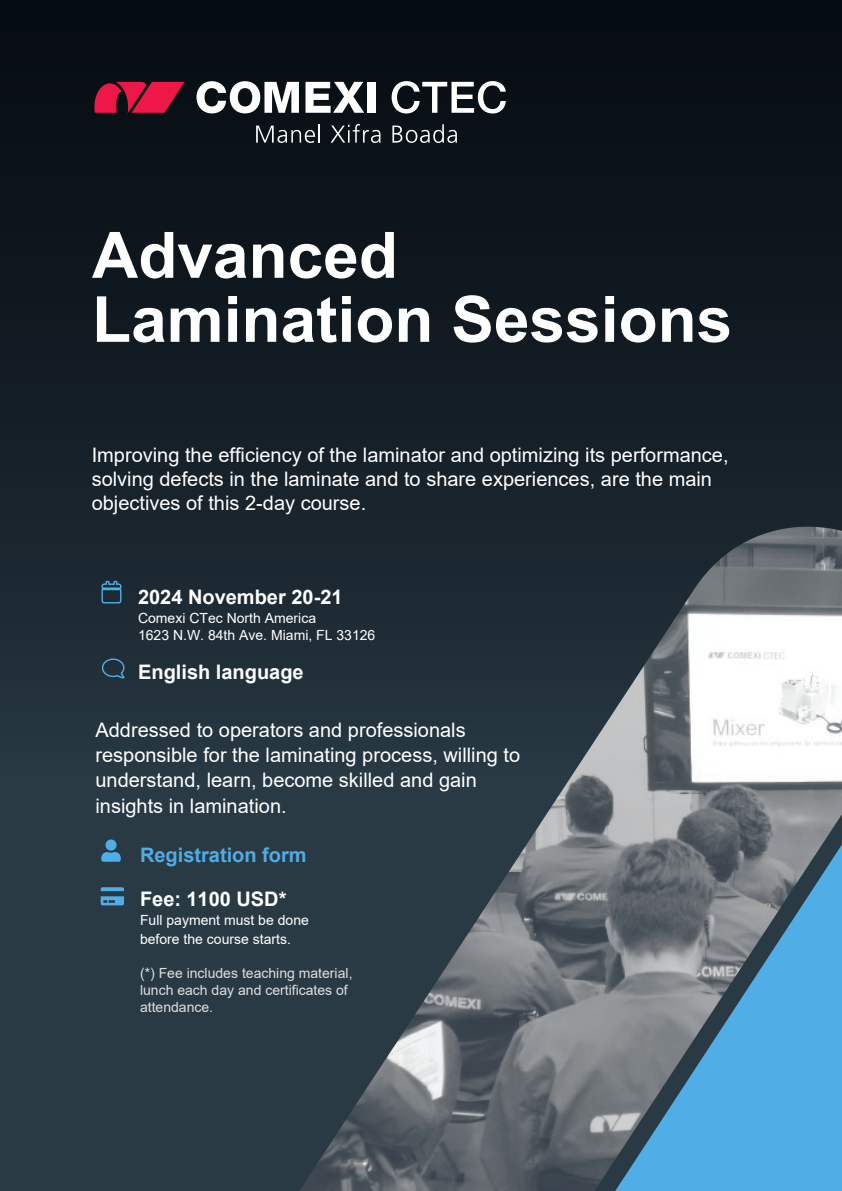
<style>
.page{position:relative;width:842px;height:1191px;background:#293a45}
.page>*{position:absolute;margin:0;border:0;box-sizing:border-box;transform-origin:0 0}
.t1{font:700 64px/64px "Arial";color:#fff}
.Portada_text{font:20px/25px "Arial";color:#fff}
.Portada_text-2{font:700 20px "Arial";color:#fff}
.t2{font:700 20px "Arial";color:#50ace4}
.Portada_text-3{font:14px/16.8px "Arial";color:#fff}
.t3{font:14px/16.8px "Arial";color:#dedede}
.s1{font-style:inherit}
</style>
<div class="page">
<div style="left:0;top:0;width:842px;height:796px;background:linear-gradient(to bottom,#04090e,#263641)"></div>
<svg style="left:256px;top:124px;width:64px;height:19px"></svg>
<svg style="left:331px;top:124px;width:50px;height:19px"></svg>
<svg style="left:392px;top:124px;width:65px;height:19px"></svg>
<svg style="left:392px;top:81px;width:114px;height:32px;background:#64686c"></svg>
<svg style="left:196px;top:81px;width:103px;height:32px;background:#95979a"></svg>
<svg style="left:305px;top:82px;width:59px;height:31px;background:#979a9c"></svg>
<div style="left:367px;top:82px;width:8px;height:31px;background:#fff"></div>
<svg style="left:94px;top:82px;width:91px;height:31px;background:#aa1439"></svg>
<img style="left:298px;top:526px;width:544px;height:665px">
<svg style="left:101px;top:839px;width:20px;height:22px"></svg>
<svg style="left:101px;top:887px;width:23px;height:18px"></svg>
<svg style="left:101px;top:581px;width:20px;height:22px"></svg>
<svg style="left:102px;top:658px;width:23px;height:20px"></svg>
<h1 class="t1" style="left:92px;top:224px;width:642px">Advanced<br>Lamination Sessions</h1>
<p class="Portada_text" style="left:92px;top:443px;width:638px;line-height:24px">Improving the efficiency of the laminator and optimizing its performance, solving defects in the laminate and to share experiences, are the main objectives of this <span class="s1">2</span>-day course.</p>
<p class="Portada_text-2" style="left:138px;top:583px;width:206px">2024 November 20-21</p>
<p class="Portada_text-3" style="left:138px;top:610px;width:239px">Comexi CTec North America<br>1623 N.W. 84th Ave. Miami, FL 33126</p>
<p class="Portada_text-2" style="left:138px;top:657px;width:167px">English language</p>
<p class="Portada_text" style="left:95px;top:718px;width:426px">Addressed to operators and professionals responsible for the laminating process, willing to understand, learn, become skilled and gain insights in lamination.</p>
<p class="t2" style="left:140px;top:841px;width:168px">Registration form</p>
<p class="Portada_text-2" style="left:140px;top:885px;width:148px">Fee: 1100 USD*</p>
<p class="Portada_text-3" style="left:140px;top:910px;width:170px;line-height:19px">Full payment must be done before the course starts.</p>
<p class="t3" style="left:140px;top:965px;width:214px"><span class="s1">(*) Fee</span> includes <span class="s1">teaching material</span>, <span class="s1">lunch each day</span> and certificates of attendance.</p>
</div>
